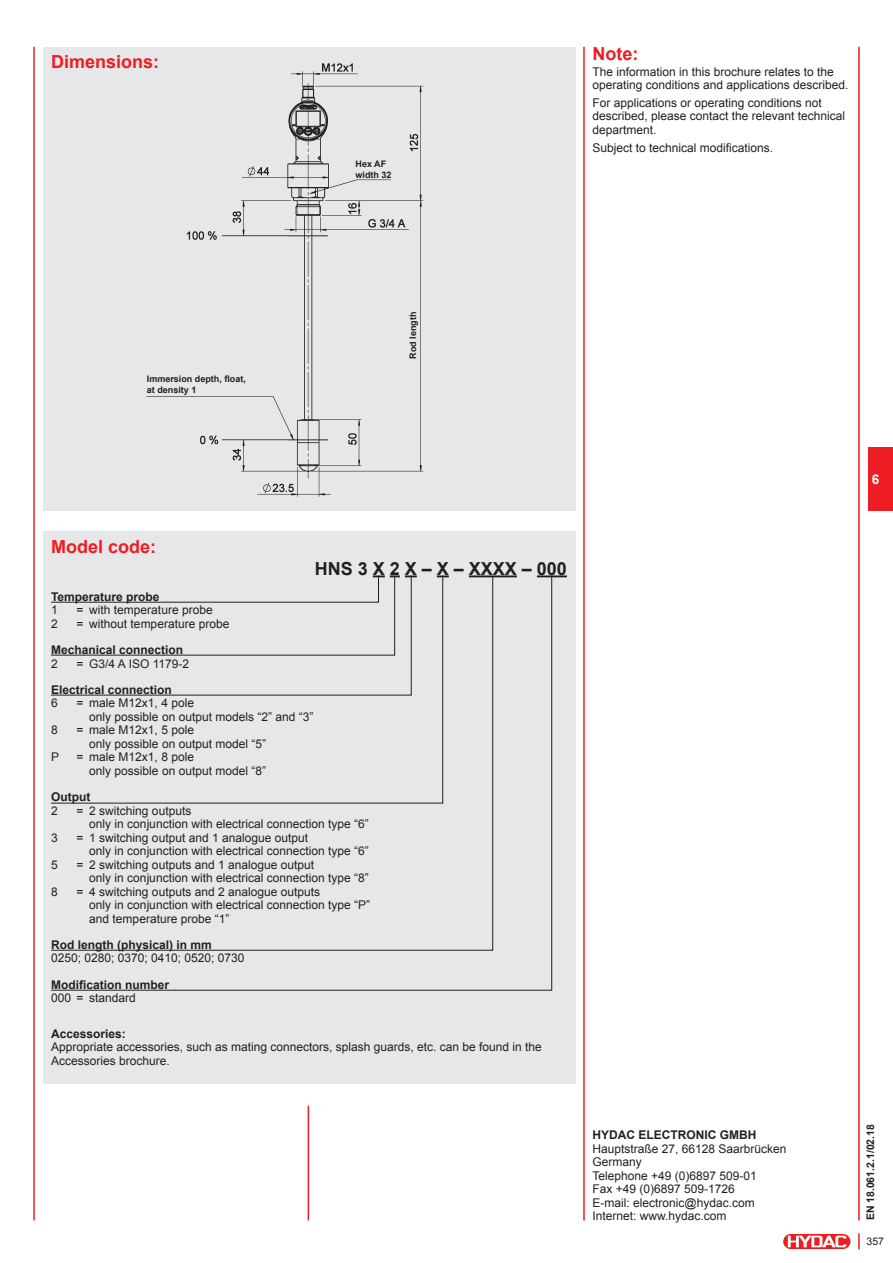
<style>
.page{position:relative;width:893px;height:1263px;background:#fff}
.page>*{position:absolute;margin:0;border:0;box-sizing:border-box;transform-origin:0 0}
.t1{font:700 18px "Arial";color:#ee1d23}
.t2{font:700 18px "Arial";color:#231f20}
.t3{font:700 13.5px "Arial";color:#fff}
.t4{font:12px/13.5px "Arial";color:#231f20}
.t5{font:700 12px "Arial";color:#231f20}
.t6{font:700 10.5px "Arial";color:#231f20}
.t7{font:10.5px "Arial";color:#231f20}
.t8{font:700 9px/10.5px "Arial";color:#231f20}
</style>
<div class="page">
<hr style="left:33px;top:47px;width:2px;height:1173px;background:#ee1d23">
<hr style="left:858px;top:47px;width:2px;height:1173px;background:#ee1d23">
<div style="left:783px;top:1233px;width:67px;height:16px;border:1px solid #fff;border-radius:8px"></div>
<svg style="left:783px;top:1234px;width:67px;height:15px"></svg>
<svg style="left:788px;top:1236px;width:58px;height:11px"></svg>
<svg style="left:858px;top:1233px;width:2px;height:16px"></svg>
<div style="left:868px;top:447px;width:25px;height:64px;background:#ee1d23"></div>
<hr style="left:583px;top:47px;width:2px;height:1173px;background:#ee1d23">
<div style="left:43px;top:531px;width:532px;height:553px;background:#e6e7e9"></div>
<hr style="left:537px;top:575px;width:30px;height:2px;background:#231f20">
<svg style="left:51px;top:575px;width:501px;height:416px"></svg>
<div style="left:43px;top:47px;width:532px;height:463px;background:#e6e7e9"></div>
<img style="left:146px;top:63px;width:278px;height:434px">
<hr style="left:308px;top:1106px;width:1px;height:114px;background:#ee1d23">
<div style="left:355px;top:160px;width:41px;height:19px;background:#e6e7e9"></div>
<h1 class="t1" style="left:51px;top:50px;width:110px">Dimensions:</h1>
<p class="t8" style="left:356px;top:159px;width:38px">Hex AF width 32</p>
<h1 class="t1" style="left:592px;top:42px;width:47px">Note:</h1>
<p class="t4" style="left:592px;top:65px;width:258px">The information in this brochure relates to the operating conditions and applications described.</p>
<p class="t4" style="left:592px;top:96px;width:254px">For applications or operating conditions not described, please contact the relevant technical department.</p>
<p class="t4" style="left:592px;top:141px;width:182px">Subject to technical modifications.</p>
<p class="t8" style="left:147px;top:374px;width:101px">Immersion depth, float, at density 1</p>
<p class="t8" style="left:408px;top:359px;width:48px;rotate:-90deg">Rod length</p>
<h1 class="t1" style="left:51px;top:534px;width:107px">Model code:</h1>
<h1 class="t2" style="left:315px;top:556px;width:254px">HNS 3 X 2 X – X – XXXX – 000</h1>
<p class="t5" style="left:51px;top:588px;width:110px">Temperature probe</p>
<p class="t4" style="left:51px;top:603px;width:8px">1</p>
<p class="t4" style="left:77px;top:603px;width:138px">= with temperature probe</p>
<p class="t4" style="left:51px;top:617px;width:8px">2</p>
<p class="t4" style="left:77px;top:617px;width:154px">= without temperature probe</p>
<p class="t5" style="left:51px;top:642px;width:134px">Mechanical connection</p>
<p class="t4" style="left:51px;top:657px;width:8px">2</p>
<p class="t4" style="left:77px;top:657px;width:114px">= G3/4 A ISO 1179-2</p>
<p class="t5" style="left:51px;top:681px;width:122px">Electrical connection</p>
<p class="t4" style="left:51px;top:696px;width:8px">6</p>
<p class="t4" style="left:89px;top:696px;width:226px;text-indent:-13px">= male M12x1, 4 pole<br>only possible on output models “2” and “3”</p>
<p class="t4" style="left:51px;top:723px;width:8px">8</p>
<p class="t4" style="left:89px;top:723px;width:178px;text-indent:-13px">= male M12x1, 5 pole<br>only possible on output model “5”</p>
<p class="t4" style="left:51px;top:750px;width:10px">P</p>
<p class="t4" style="left:89px;top:750px;width:178px;text-indent:-13px">= male M12x1, 8 pole<br>only possible on output model “8”</p>
<p class="t5" style="left:51px;top:789px;width:41px">Output</p>
<p class="t4" style="left:51px;top:804px;width:8px">2</p>
<p class="t4" style="left:89px;top:804px;width:281px;text-indent:-13px">= 2 switching outputs<br>only in conjunction with electrical connection type “6”</p>
<p class="t4" style="left:51px;top:831px;width:8px">3</p>
<p class="t4" style="left:89px;top:831px;width:281px;text-indent:-13px">= 1 switching output and 1 analogue output<br>only in conjunction with electrical connection type “6”</p>
<p class="t4" style="left:51px;top:858px;width:8px">5</p>
<p class="t4" style="left:89px;top:858px;width:281px;text-indent:-13px">= 2 switching outputs and 1 analogue output<br>only in conjunction with electrical connection type “8”</p>
<p class="t4" style="left:51px;top:885px;width:8px">8</p>
<p class="t4" style="left:89px;top:885px;width:282px;text-indent:-13px">= 4 switching outputs and 2 analogue outputs<br>only in conjunction with electrical connection type “P” and temperature probe “1”</p>
<p class="t5" style="left:51px;top:937px;width:162px">Rod length (physical) in mm</p>
<p class="t4" style="left:51px;top:951px;width:195px">0250; 0280; 0370; 0410; 0520; 0730</p>
<p class="t5" style="left:51px;top:976px;width:120px">Modification number</p>
<p class="t4" style="left:51px;top:991px;width:86px">000 = standard</p>
<p class="t5" style="left:51px;top:1025px;width:76px">Accessories:</p>
<p class="t4" style="left:51px;top:1040px;width:492px">Appropriate accessories, such as mating connectors, splash guards, etc. can be found in the<br>Accessories brochure.</p>
<p class="t5" style="left:592px;top:1127px;width:165px">HYDAC ELECTRONIC GMBH</p>
<p class="t4" style="left:592px;top:1142px;width:196px">Hauptstraße 27, 66128 Saarbrücken<br>Germany<br>Telephone +49 (0)6897 509-01<br>Fax +49 (0)6897 509-1726<br>E-mail: electronic@hydac.com<br>Internet: www.hydac.com</p>
<p class="t3" style="left:872px;top:470px;width:9px">6</p>
<p class="t6" style="left:863px;top:1220px;width:98px;rotate:-90deg">EN 18.061.2.1/02.18</p>
<p class="t7" style="left:867px;top:1235px;width:19px">357</p>
</div>
